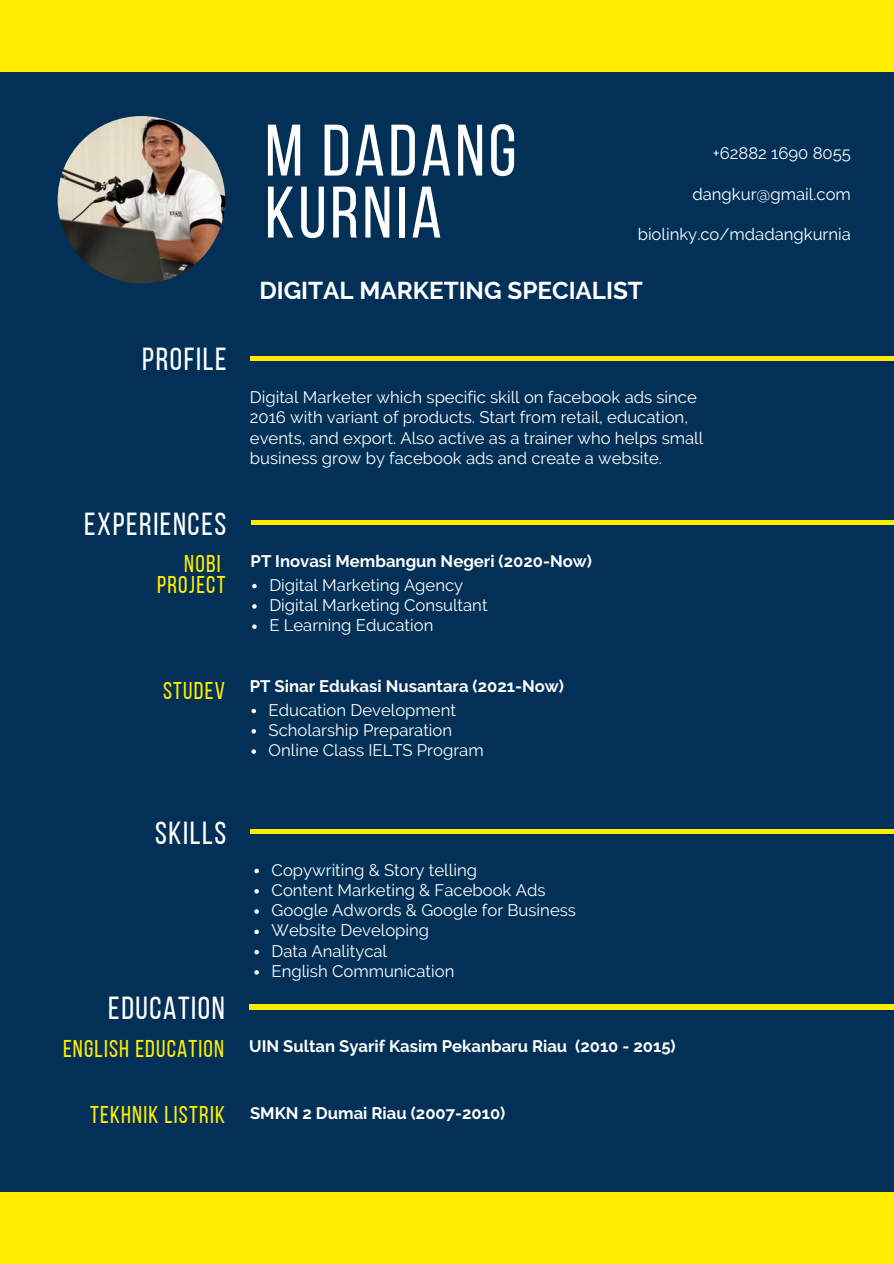
<style>
.page{position:relative;width:894px;height:1264px;background:#fff}
.page>*{position:absolute;margin:0;border:0;box-sizing:border-box;transform-origin:0 0}
.t1{font:72.75px/61.9px "Bebas Neue";letter-spacing:.05em;color:#fff}
.t2{font:31.8px "Bebas Neue";letter-spacing:.05em;color:#fff}
.t3{font:700 24.3px "Raleway";color:#fff}
.t4{font:24.3px/20.2px "Bebas Neue";letter-spacing:.05em;color:#ffed00;text-align:right}
.t5{font:16.65px/20.2px "Raleway";color:#fff}
.t6{font:700 16.65px/23.4px "Raleway";color:#fff;text-align:center}
.s1{font-family:"Bebas Neue";font-weight:400;font-size:24.3px;color:#ffed00}
.s2{font-weight:400}
</style>
<div class="page">
<div style="left:0;top:0;width:893px;height:1263px;background:#023057"></div>
<hr style="left:250px;top:356px;width:643px;height:4px;background:#ffed00">
<div style="left:250px;top:520px;width:643px;height:5px;background:#ffed00"></div>
<svg style="left:254px;top:868px;width:5px;height:5px"></svg>
<svg style="left:254px;top:889px;width:5px;height:4px"></svg>
<svg style="left:254px;top:909px;width:5px;height:4px"></svg>
<svg style="left:254px;top:929px;width:5px;height:5px"></svg>
<svg style="left:254px;top:949px;width:5px;height:5px"></svg>
<svg style="left:254px;top:970px;width:5px;height:4px"></svg>
<div style="left:250px;top:829px;width:643px;height:5px;background:#ffed00"></div>
<div style="left:249px;top:1004px;width:644px;height:5px;background:#ffed00"></div>
<div style="left:0;top:1192px;width:893px;height:71px;background:#ffed00"></div>
<div style="left:0;top:0;width:893px;height:72px;background:#ffed00"></div>
<img style="left:58px;top:116px;width:167px;height:167px;border-radius:50%">
<svg style="left:252px;top:584px;width:4px;height:4px"></svg>
<svg style="left:252px;top:604px;width:4px;height:4px"></svg>
<svg style="left:252px;top:624px;width:4px;height:5px"></svg>
<svg style="left:251px;top:708px;width:5px;height:5px"></svg>
<svg style="left:251px;top:729px;width:5px;height:4px"></svg>
<svg style="left:251px;top:749px;width:5px;height:4px"></svg>
<h1 class="t1" style="left:265px;top:126px;width:253px">M DADANG<br>KURNIA</h1>
<p class="t5" style="left:712px;top:143px;width:139px">+62882 1690 8055</p>
<p class="t5" style="left:692px;top:183px;width:160px">dangkur@gmail.com</p>
<p class="t5" style="left:637px;top:224px;width:215px">biolinky.co/mdadangkurnia</p>
<h2 class="t2" style="left:142px;top:346px;width:86px">PROFILE</h2>
<h3 class="t3" style="left:259px;top:276px;width:385px">DIGITAL MARKETING SPECIALIST</h3>
<p class="t5" style="left:250px;top:387px;width:455px">Digital Marketer which specific skill on facebook ads since 2016 with variant of products. Start from retail, education, events, and export. Also active as a trainer who helps small business grow by facebook ads and create a website.</p>
<h2 class="t2" style="left:84px;top:511px;width:143px">EXPERIENCES</h2>
<h3 class="t4" style="left:157px;top:556px;width:70px">NOBI<br>PROJECT</h3>
<p class="t6" style="left:250px;top:549px;width:343px">PT Inovasi Membangun Negeri (2020-Now)</p>
<p class="t5" style="left:269px;top:574px;width:220px">Digital Marketing Agency<br>Digital Marketing Consultant<br>E Learning Education</p>
<p class="t6" style="left:163px;top:674px;width:402px"><span class="s1">STUDEV</span> PT Sinar Edukasi Nusantara (2021-Now)<br><span class="s2">Education Development</span></p>
<p class="t5" style="left:268px;top:719px;width:216px">Scholarship Preparation<br>Online Class IELTS Program</p>
<h2 class="t2" style="left:155px;top:819px;width:73px">SKILLS</h2>
<p class="t5" style="left:271px;top:859px;width:306px">Copywriting &amp; Story telling<br>Content Marketing &amp; Facebook Ads<br>Google Adwords &amp; Google for Business<br>Website Developing<br>Data Analitycal<br>English Communication</p>
<h2 class="t2" style="left:108px;top:995px;width:118px">EDUCATION</h2>
<p class="t6" style="left:63px;top:1034px;width:614px"><span class="s1">ENGLISH EDUCATION</span> UIN Sultan Syarif Kasim Pekanbaru Riau (2010 - 2015)</p>
<p class="t6" style="left:90px;top:1101px;width:416px"><span class="s1">TEKHNIK LISTRIK</span> SMKN 2 Dumai Riau (2007-2010)</p>
</div>
